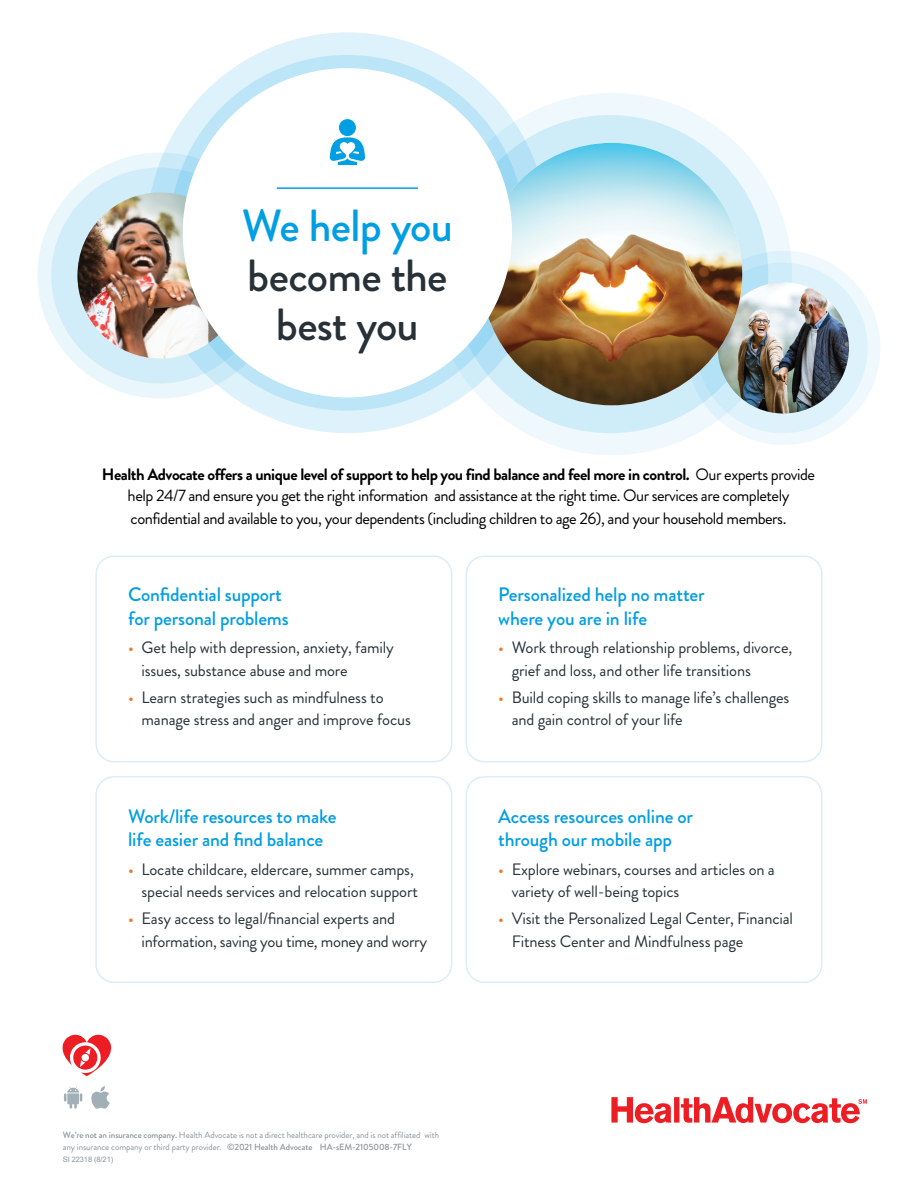
<style>
.page{position:relative;width:918px;height:1188px;background:#fff}
.page>*{position:absolute;margin:0;border:0;box-sizing:border-box;transform-origin:0 0}
.t1{font:500 45px/49.5px "Brandon Grotesque";letter-spacing:-.015em;color:#273137;text-align:center}
.t2{font:500 45px "Brandon Grotesque";letter-spacing:-.02em;color:#009ee2}
.t3{font:500 19.5px/23.4px "Brandon Grotesque";letter-spacing:-.01em;color:#009ee2}
.t4{font:16.5px/22.5px "Brandon Grotesque";letter-spacing:-.01em;color:#273137}
.t5{font:16.5px/21.9px "Brandon Grotesque";letter-spacing:-.03em;color:#000;text-align:center}
.t6{font:9px/12px "Brandon Grotesque";letter-spacing:-.01em;color:#89949b}
.t7{font:7.5px "Arial";letter-spacing:-.01em;color:#89949b}
.s1{font-weight:700}
.s2{color:#f47721}
.s3{font-weight:500}
</style>
<div class="page">
<div style="left:95px;top:555px;width:357px;height:207px;border:2px solid #dcedfa;border-radius:18px"></div>
<div style="left:95px;top:776px;width:357px;height:207px;border:2px solid #dcedfa;border-radius:18px"></div>
<div style="left:466px;top:555px;width:357px;height:207px;border:2px solid #dcedfa;border-radius:18px"></div>
<div style="left:466px;top:776px;width:357px;height:207px;border:2px solid #dcedfa;border-radius:18px"></div>
<svg style="left:611px;top:1097px;width:256px;height:26px"></svg>
<svg style="left:91px;top:1086px;width:19px;height:23px"></svg>
<svg style="left:64px;top:1086px;width:18px;height:23px"></svg>
<svg style="left:62px;top:1035px;width:50px;height:41px"></svg>
<div style="left:431px;top:93px;width:361px;height:362px;background:#eef8fd;border-radius:50%"></div>
<div style="left:452px;top:115px;width:316px;height:318px;background:#cfecf9;border-radius:50%"></div>
<div style="left:38px;top:153px;width:245px;height:245px;background:#e9f6fc;border-radius:50%"></div>
<div style="left:51px;top:168px;width:216px;height:215px;background:#d1edf9;border-radius:50%"></div>
<svg style="left:147px;top:32px;width:401px;height:401px;background:#d9f0fa"></svg>
<svg style="left:170px;top:55px;width:355px;height:356px;background:#b9e3f6"></svg>
<svg style="left:686px;top:251px;width:195px;height:194px;fill:#eef8fd"></svg>
<svg style="left:697px;top:263px;width:171px;height:170px;background:#d8effa"></svg>
<img style="left:718px;top:282px;width:131px;height:132px;border-radius:66px">
<img style="left:481px;top:143px;width:261px;height:262px">
<img style="left:77px;top:192px;width:166px;height:167px;border-radius:83px">
<div style="left:183px;top:68px;width:329px;height:329px;background:#fff;border-radius:50%"></div>
<hr style="left:277px;top:187px;width:141px;height:2px;background:#009ee2">
<div style="left:339px;top:119px;width:17px;height:17px;background:#009ee2;border-radius:50%"></div>
<svg style="left:330px;top:137px;width:35px;height:28px"></svg>
<h1 class="t2" style="left:242px;top:195px;width:213px">We help you</h1>
<h1 class="t1" style="left:247px;top:251px;width:202px">become the best you</h1>
<p class="t5" style="left:102px;top:463px;width:715px"><span class="s1">Health Advocate offers a unique level of support to help you find balance and feel more in control.</span> Our experts provide help 24/7 and ensure you get the right information and assistance at the right time. Our services are completely confidential and available to you, your dependents (including children to age 26), and your household members.</p>
<p class="t3" style="left:128px;top:583px;width:162px">Confidential support for personal problems</p>
<p class="t4" style="left:142px;top:636px;width:254px;text-indent:-13px"><span class="s2">•</span> Get help with depression, anxiety, family issues, substance abuse and more</p>
<p class="t4" style="left:142px;top:686px;width:271px;text-indent:-13px"><span class="s2">•</span> Learn strategies such as mindfulness to manage stress and anger and improve focus</p>
<p class="t3" style="left:128px;top:805px;width:210px">Work/life resources to make life easier and find balance</p>
<p class="t4" style="left:128px;top:858px;width:292px;text-align:right"><span class="s2">•</span> Locate childcare, eldercare, summer camps, special needs services and relocation support</p>
<p class="t4" style="left:142px;top:908px;width:287px;text-indent:-13px"><span class="s2">•</span> Easy access to legal/financial experts and information, saving you time, money and worry</p>
<p class="t3" style="left:498px;top:583px;width:208px">Personalized help no matter where you are in life</p>
<p class="t4" style="left:512px;top:636px;width:282px;text-indent:-13px"><span class="s2">•</span> Work through relationship problems, divorce, grief and loss, and other life transitions</p>
<p class="t4" style="left:512px;top:686px;width:279px;text-indent:-13px"><span class="s2">•</span> Build coping skills to manage life’s challenges and gain control of your life</p>
<p class="t3" style="left:498px;top:805px;width:196px">Access resources online or through our mobile app</p>
<p class="t4" style="left:512px;top:858px;width:265px;text-indent:-13px"><span class="s2">•</span> Explore webinars, courses and articles on a variety of well-being topics</p>
<p class="t4" style="left:512px;top:908px;width:283px;text-indent:-13px"><span class="s2">•</span> Visit the Personalized Legal Center, Financial<br>Fitness Center and Mindfulness page</p>
<p class="t6" style="left:63px;top:1129px;width:378px"><span class="s3">We’re not an insurance company.</span> Health Advocate is not a direct healthcare provider, and is not affiliated with any insurance company or third party provider. <span class="s3">©2021 Health Advocate HA-sEM-2105008-7FLY</span></p>
<p class="t7" style="left:63px;top:1154px;width:52px">SI 22318 (8/21)</p>
</div>
